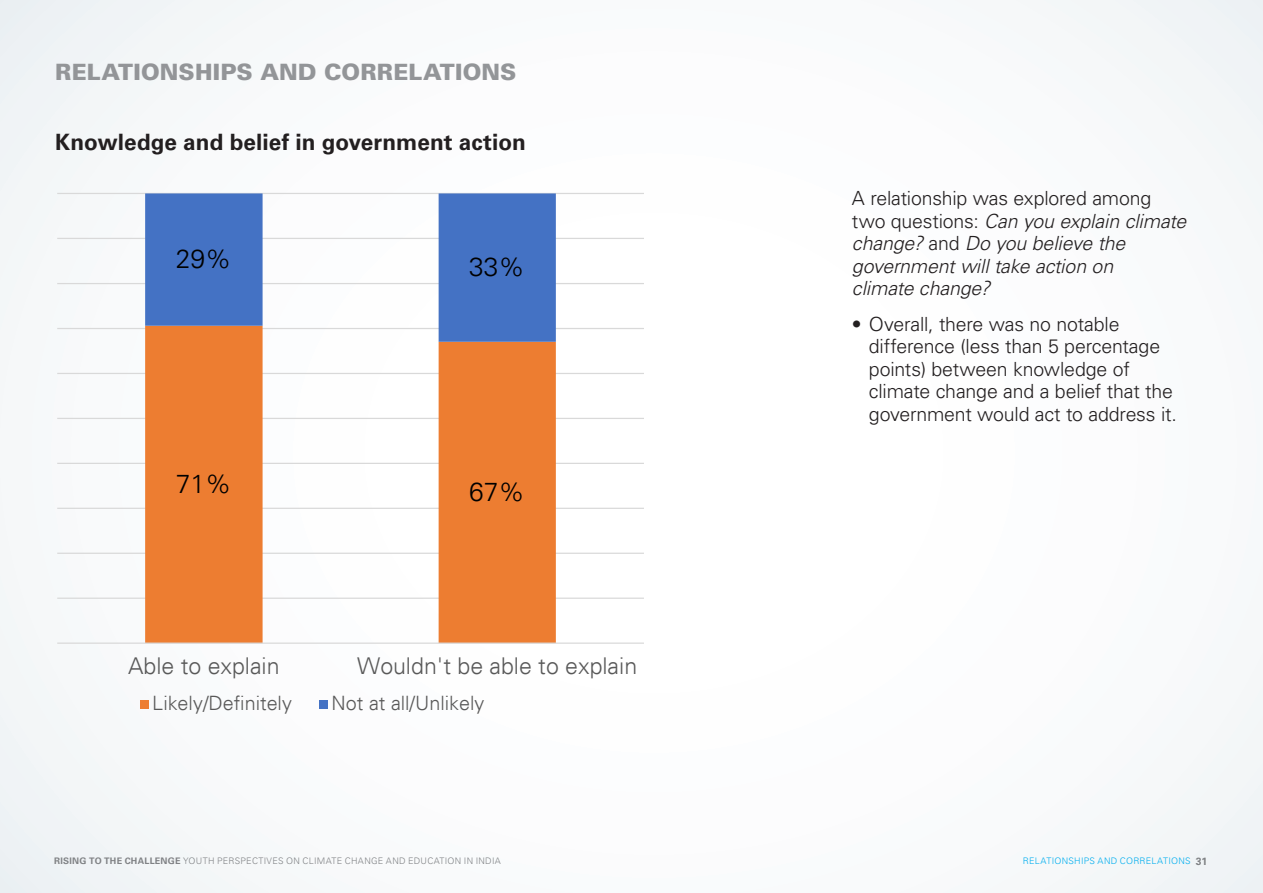
<style>
.page{position:relative;width:1263px;height:893px;background:#fbfbfc}
.page>*{position:absolute;margin:0;border:0;box-sizing:border-box;transform-origin:0 0}
.t1{font:300 26.4px "Univers";color:#000}
.t2{font:300 23.1px "Univers";color:#595959}
.TEXT{font:700 22.5px "Univers LT Pro 65";color:#231f20}
.T0{font:900 22.5px "Univers LT Pro 75";letter-spacing:.005em;color:#939598}
.t3{font:300 19.8px "Univers";color:#595959}
.t4{font:300 19.5px/22.5px "Univers LT Pro 45";letter-spacing:-.01em;color:#231f20}
.TITLE_1{font:italic 300 19.5px/22.5px "Univers LT Pro 45";letter-spacing:-.005em;color:#231f20}
.t5{font:300 9px "Univers LT Pro 45";letter-spacing:.03em;color:#808285}
.t6{font:300 9px "Univers LT Pro 45";letter-spacing:.03em;color:#00aeef}
.s1{font-style:normal}
.s2{font-family:"Univers LT Pro 65";font-weight:700}
.s3{font-family:"Univers LT Pro 65";font-weight:700;font-size:10.5px;color:#808285}
</style>
<div class="page">
<hr style="left:57px;top:598px;width:587px;height:1px;background:#d9d9d9">
<hr style="left:57px;top:553px;width:587px;height:1px;background:#d9d9d9">
<hr style="left:57px;top:508px;width:587px;height:1px;background:#d9d9d9">
<hr style="left:57px;top:463px;width:587px;height:1px;background:#d9d9d9">
<hr style="left:57px;top:418px;width:587px;height:1px;background:#d9d9d9">
<hr style="left:57px;top:373px;width:587px;height:1px;background:#d9d9d9">
<hr style="left:57px;top:328px;width:587px;height:1px;background:#d9d9d9">
<hr style="left:57px;top:283px;width:587px;height:1px;background:#d9d9d9">
<hr style="left:57px;top:238px;width:587px;height:1px;background:#d9d9d9">
<hr style="left:57px;top:193px;width:587px;height:1px;background:#d9d9d9">
<svg style="left:145px;top:342px;width:411px;height:300px;fill:#ed7d31"></svg>
<svg style="left:145px;top:193px;width:411px;height:149px;fill:#4472c4"></svg>
<hr style="left:57px;top:642px;width:587px;height:2px;background:#d9d9d9">
<div style="left:140px;top:700px;width:8px;height:8px;background:#ed7d31"></div>
<div style="left:319px;top:700px;width:9px;height:8px;background:#4472c4"></div>
<p class="T0" style="left:55px;top:58px;width:463px">RELATIONSHIPS AND CORRELATIONS</p>
<p class="TEXT" style="left:55px;top:129px;width:472px">Knowledge and belief in government action</p>
<p class="t1" style="left:176px;top:248px;width:57px">29%</p>
<p class="t1" style="left:469px;top:256px;width:57px">33%</p>
<p class="t1" style="left:176px;top:473px;width:57px">71%</p>
<p class="t1" style="left:469px;top:481px;width:57px">67%</p>
<p class="t2" style="left:128px;top:657px;width:153px">Able to explain</p>
<p class="t2" style="left:357px;top:657px;width:282px">Wouldn't be able to explain</p>
<p class="t3" style="left:152px;top:695px;width:141px">Likely/Definitely</p>
<p class="t3" style="left:332px;top:695px;width:154px">Not at all/Unlikely</p>
<p class="TITLE_1" style="left:852px;top:187px;width:336px"><span class="s1">A relationship was explored among two questions:</span> Can you explain climate change? <span class="s1">and</span> Do you believe the government will take action on<br>climate change?</p>
<p class="t4" style="left:869px;top:313px;width:309px;text-indent:-17px">• Overall, there was no notable difference (less than 5 percentage points) between knowledge of climate change and a belief that the government would act to address it.</p>
<p class="t5" style="left:54px;top:856px;width:448px"><span class="s2">RISING TO THE CHALLENGE</span> YOUTH PERSPECTIVES ON CLIMATE CHANGE AND EDUCATION IN INDIA</p>
<p class="t6" style="left:1023px;top:856px;width:186px">RELATIONSHIPS AND CORRELATIONS <span class="s3">31</span></p>
</div>
